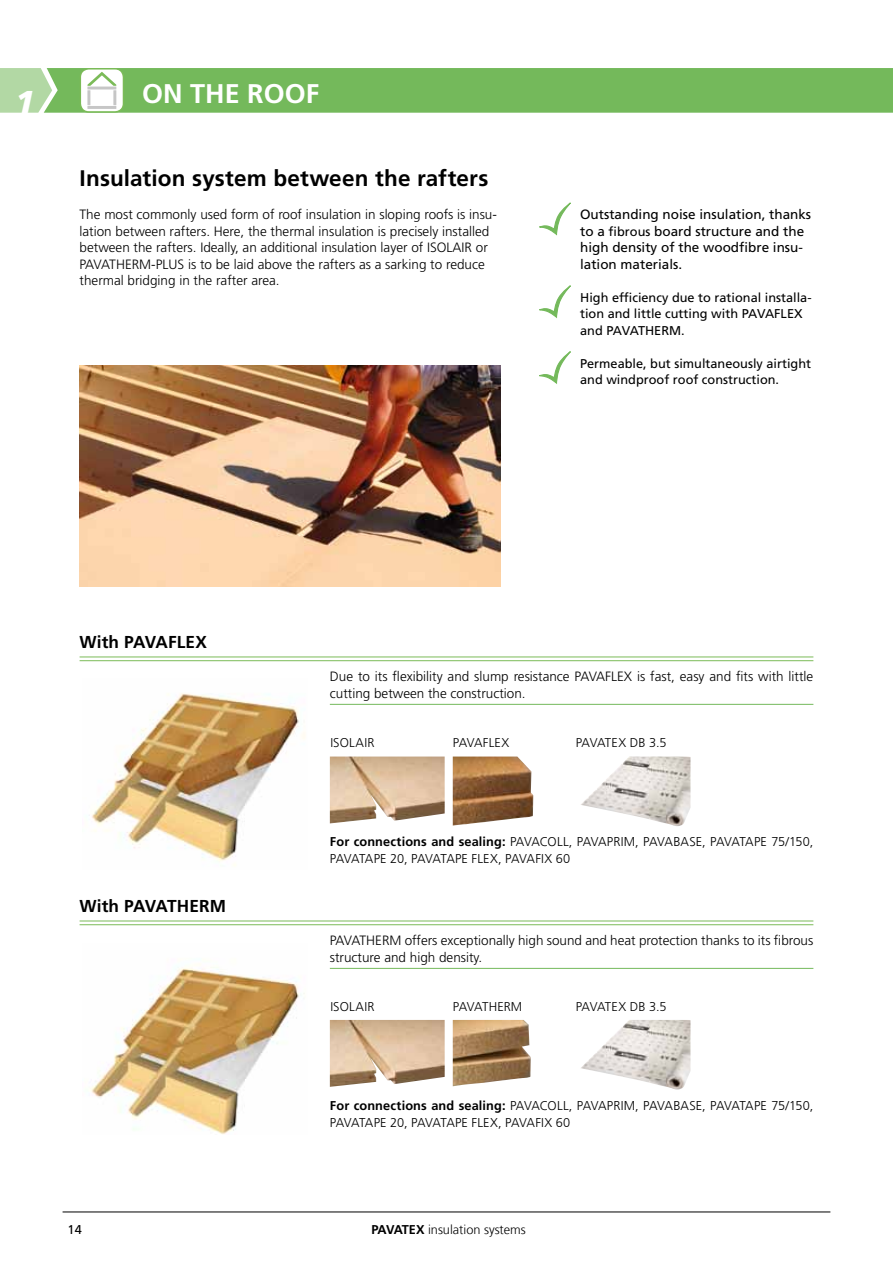
<style>
.page{position:relative;width:893px;height:1263px;background:#fff}
.page>*{position:absolute;margin:0;border:0;box-sizing:border-box;transform-origin:0 0}
.t1{font:italic 900 33px "Frutiger LT Com";color:#fff}
.t2{font:700 27px "Frutiger LT Std";color:#fff}
.t3{font:700 22.5px "Frutiger LT Com";letter-spacing:.005em;color:#000}
.t4{font:700 17.25px "Frutiger LT Com";letter-spacing:.005em;color:#000}
.t5{font:300 13.5px/16.5px "Frutiger LT Std";color:#000}
.t6{font:13.5px/16.5px "Frutiger LT Std";color:#000}
.t7{font:300 12.75px/16.5px "Frutiger LT";letter-spacing:-.035em;color:#000}
.t8{font:12.75px/16.5px "Frutiger LT Std";color:#000}
.t9{font:300 12.75px "Frutiger LT Com";color:#000}
.t10{font:300 12.75px "Frutiger LT Std";letter-spacing:-.03em;color:#000}
.t11{font:300 12.75px "Frutiger LT Std";letter-spacing:.01em;color:#000}
.t12{font:300 12.75px "Frutiger LT Std";letter-spacing:-.02em;color:#000}
.s1{font-size:12.75px}
.s2{font-family:"Frutiger LT Com";font-weight:700}
.s3{font-weight:700}
</style>
<div class="page">
<hr style="left:63px;top:1211px;width:767px;height:1px;background:#000">
<svg style="left:0;top:68px;width:893px;height:45px;background:#7dbd66"></svg>
<div style="left:80px;top:68px;width:44px;height:45px;border:2px solid #7bbb58;border-radius:9px"></div>
<img style="left:80px;top:366px;width:421px;height:220px">
<hr style="left:330px;top:704px;width:483px;height:1px;background:#74b95b">
<hr style="left:330px;top:968px;width:483px;height:1px;background:#74b95b">
<svg style="left:539px;top:203px;width:32px;height:32px"></svg>
<svg style="left:539px;top:286px;width:32px;height:32px"></svg>
<svg style="left:539px;top:352px;width:32px;height:32px"></svg>
<hr style="left:80px;top:657px;width:733px;height:1px;background:#7bbb58">
<hr style="left:80px;top:660px;width:733px;height:1px;background:#7bbb58">
<hr style="left:80px;top:921px;width:733px;height:1px;background:#7bbb58">
<hr style="left:80px;top:924px;width:733px;height:1px;background:#7bbb58">
<img style="left:330px;top:756px;width:115px;height:67px">
<img style="left:330px;top:1020px;width:115px;height:67px">
<img style="left:581px;top:756px;width:109px;height:70px">
<img style="left:581px;top:1020px;width:109px;height:69px">
<img style="left:453px;top:756px;width:80px;height:70px">
<img style="left:453px;top:1020px;width:78px;height:66px">
<img style="left:92px;top:693px;width:213px;height:173px">
<img style="left:90px;top:964px;width:215px;height:170px">
<h1 class="t1" style="left:15px;top:82px;width:22px">1</h1>
<h2 class="t2" style="left:142px;top:77px;width:65px">ON THE</h2>
<h2 class="t2" style="left:247px;top:77px;width:19px">ROOF</h2>
<h3 class="t3" style="left:80px;top:165px;width:410px">Insulation system between the rafters</h3>
<p class="t5" style="left:80px;top:206px;width:419px">The most commonly used form of roof insulation in sloping roofs is insu&shy;lation between rafters. Here, the thermal insulation is precisely installed between the rafters. Ideally, an additional insulation layer of ISOLAIR or PAVATHERM-PLUS is to be laid above the rafters as a sarking to reduce thermal bridging in the rafter area.</p>
<p class="t6" style="left:580px;top:206px;width:233px">Outstanding noise insulation, thanks to a <span class="s1">fibrous</span> board structure and the high density of the woodfibre insu&shy;lation materials.</p>
<p class="t8" style="left:580px;top:289px;width:233px">High efficiency due to rational installa&shy;tion and little cutting with PAVAFLEX and PAVATHERM.</p>
<p class="t8" style="left:580px;top:355px;width:232px">Permeable, but simultaneously airtight and windproof roof construction.</p>
<p class="t4" style="left:80px;top:632px;width:129px">With PAVAFLEX</p>
<p class="t4" style="left:80px;top:896px;width:148px">With PAVATHERM</p>
<p class="t8" style="left:68px;top:1222px;width:16px">14</p>
<p class="t5" style="left:330px;top:668px;width:485px">Due to its flexibility and slump resistance PAVAFLEX is fast, easy and fits with little cutting between the construction.</p>
<p class="t11" style="left:330px;top:735px;width:46px">ISOLAIR</p>
<p class="t11" style="left:453px;top:735px;width:58px">PAVAFLEX</p>
<p class="t10" style="left:576px;top:735px;width:92px">PAVATEX DB 3.5</p>
<p class="t7" style="left:330px;top:834px;width:485px"><span class="s2">For connections and sealing</span><span class="s3">:</span> PAVACOLL, PAVAPRIM, PAVABASE, PAVATAPE 75/150,<br>PAVATAPE 20, PAVATAPE FLEX, PAVAFIX 60</p>
<p class="t5" style="left:330px;top:932px;width:485px">PAVATHERM offers exceptionally high sound and heat protection thanks to its fibrous structure and high density.</p>
<p class="t11" style="left:330px;top:999px;width:46px">ISOLAIR</p>
<p class="t12" style="left:453px;top:999px;width:71px">PAVATHERM</p>
<p class="t10" style="left:576px;top:999px;width:92px">PAVATEX DB 3.5</p>
<p class="t7" style="left:330px;top:1098px;width:485px"><span class="s2">For connections and sealing</span><span class="s3">:</span> PAVACOLL, PAVAPRIM, PAVABASE, PAVATAPE 75/150,<br>PAVATAPE 20, PAVATAPE FLEX, PAVAFIX 60</p>
<p class="t9" style="left:371px;top:1222px;width:156px"><span class="s3">PAVATEX</span> insulation systems</p>
</div>
